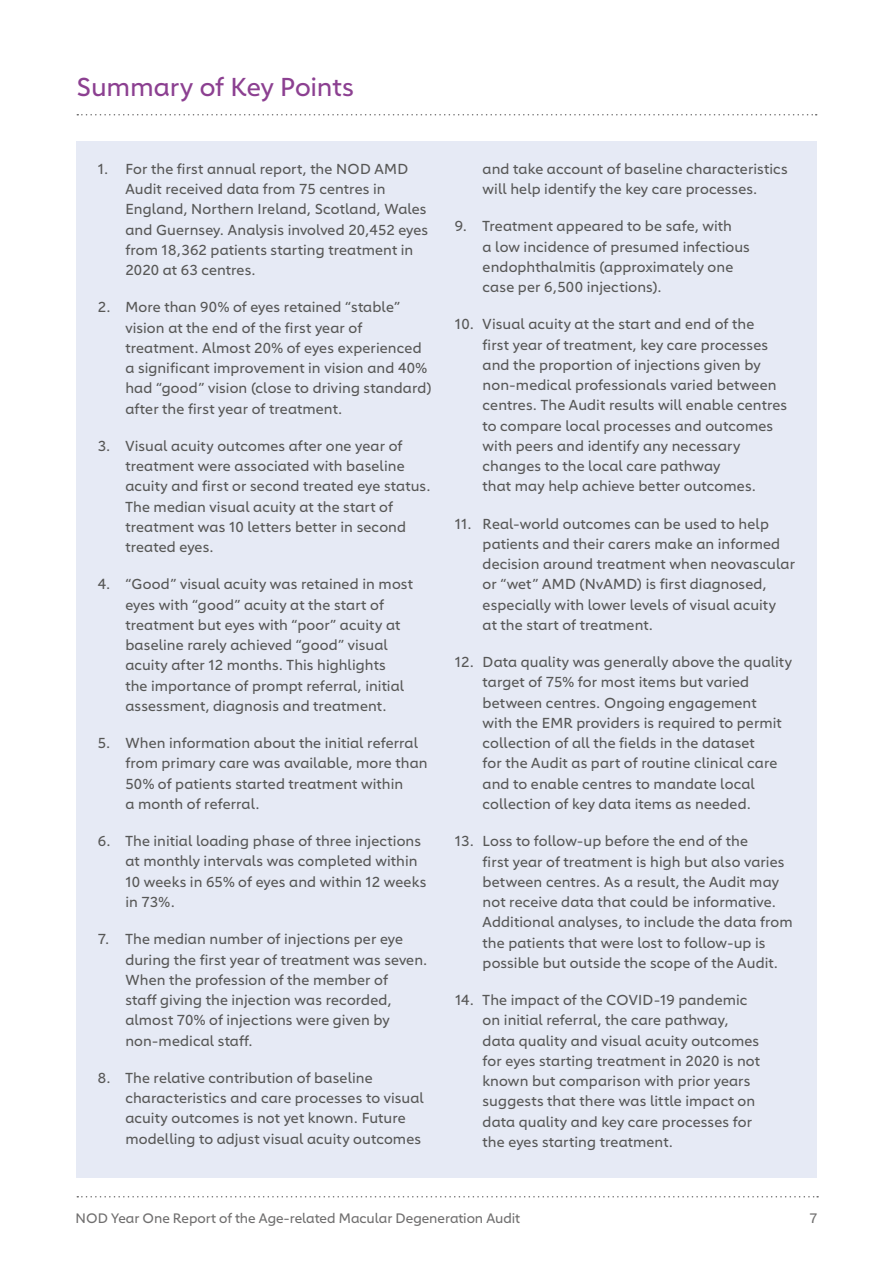
<style>
.page{position:relative;width:893px;height:1263px;background:#fff}
.page>*{position:absolute;margin:0;border:0;box-sizing:border-box;transform-origin:0 0}
.t1{font:25.5px "Carnero";letter-spacing:-.01em;color:#8c4091}
.t2{font:14.25px/20.2px "Carnero";letter-spacing:.005em;color:#575756}
.t3{font:13.5px "Carnero";letter-spacing:-.005em;color:#706f6f}
</style>
<div class="page">
<div style="left:76px;top:142px;width:741px;height:1036px;background:#e6eaf5"></div>
<svg style="left:77px;top:114px;width:740px;height:1px"></svg>
<svg style="left:77px;top:1196px;width:741px;height:1px"></svg>
<h1 class="t1" style="left:77px;top:71px;width:279px">Summary of Key Points</h1>
<p class="t2" style="left:125px;top:159px;width:304px;text-indent:-28px">1. For the first annual report, the NOD AMD Audit received data from 75 centres in England, Northern Ireland, Scotland, Wales and Guernsey. Analysis involved 20,452 eyes from 18,362 patients starting treatment in 2020 at 63 centres.</p>
<p class="t2" style="left:125px;top:297px;width:308px;text-indent:-28px">2. More than 90% of eyes retained “stable” vision at the end of the first year of treatment. Almost 20% of eyes experienced a significant improvement in vision and 40% had “good” vision (close to driving standard) after the first year of treatment.</p>
<p class="t2" style="left:125px;top:436px;width:307px;text-indent:-28px">3. Visual acuity outcomes after one year of treatment were associated with baseline acuity and first or second treated eye status.<br>The median visual acuity at the start of treatment was 10 letters better in second treated eyes.</p>
<p class="t2" style="left:125px;top:574px;width:289px;text-indent:-28px">4. “Good” visual acuity was retained in most eyes with “good” acuity at the start of treatment but eyes with “poor” acuity at baseline rarely achieved “good” visual acuity after 12 months. This highlights<br>the importance of prompt referral, initial assessment, diagnosis and treatment.</p>
<p class="t2" style="left:125px;top:733px;width:304px;text-indent:-28px">5. When information about the initial referral from primary care was available, more than 50% of patients started treatment within<br>a month of referral.</p>
<p class="t2" style="left:125px;top:831px;width:303px;text-indent:-28px">6. The initial loading phase of three injections at monthly intervals was completed within 10 weeks in 65% of eyes and within 12 weeks in 73%.</p>
<p class="t2" style="left:125px;top:929px;width:304px;text-indent:-28px">7. The median number of injections per eye during the first year of treatment was seven.<br>When the profession of the member of<br>staff giving the injection was recorded, almost 70% of injections were given by non-medical staff.</p>
<p class="t2" style="left:125px;top:1067px;width:300px;text-indent:-28px">8. The relative contribution of baseline characteristics and care processes to visual acuity outcomes is not yet known. Future modelling to adjust visual acuity outcomes</p>
<p class="t2" style="left:483px;top:159px;width:307px">and take account of baseline characteristics will help identify the key care processes.</p>
<p class="t2" style="left:483px;top:216px;width:269px;text-indent:-28px">9. Treatment appeared to be safe, with<br>a low incidence of presumed infectious endophthalmitis (approximately one case per 6,500 injections).</p>
<p class="t2" style="left:483px;top:314px;width:306px;text-indent:-28px">10. Visual acuity at the start and end of the<br>first year of treatment, key care processes and the proportion of injections given by non-medical professionals varied between centres. The Audit results will enable centres to compare local processes and outcomes with peers and identify any necessary changes to the local care pathway<br>that may help achieve better outcomes.</p>
<p class="t2" style="left:483px;top:513px;width:314px;text-indent:-28px">11. Real-world outcomes can be used to help patients and their carers make an informed decision around treatment when neovascular or “wet” AMD (NvAMD) is first diagnosed, especially with lower levels of visual acuity<br>at the start of treatment.</p>
<p class="t2" style="left:483px;top:652px;width:311px;text-indent:-28px">12. Data quality was generally above the quality target of 75% for most items but varied between centres. Ongoing engagement<br>with the EMR providers is required to permit collection of all the fields in the dataset<br>for the Audit as part of routine clinical care and to enable centres to mandate local collection of key data items as needed.</p>
<p class="t2" style="left:483px;top:831px;width:312px;text-indent:-28px">13. Loss to follow-up before the end of the<br>first year of treatment is high but also varies between centres. As a result, the Audit may not receive data that could be informative.<br>Additional analyses, to include the data from the patients that were lost to follow-up is possible but outside the scope of the Audit.</p>
<p class="t2" style="left:483px;top:990px;width:279px;text-indent:-28px">14. The impact of the COVID-19 pandemic on initial referral, the care pathway, data quality and visual acuity outcomes for eyes starting treatment in 2020 is not known but comparison with prior years suggests that there was little impact on data quality and key care processes for the eyes starting treatment.</p>
<p class="t3" style="left:75px;top:1210px;width:446px">NOD Year One Report of the Age-related Macular Degeneration Audit</p>
<p class="t3" style="left:810px;top:1210px;width:9px">7</p>
</div>
